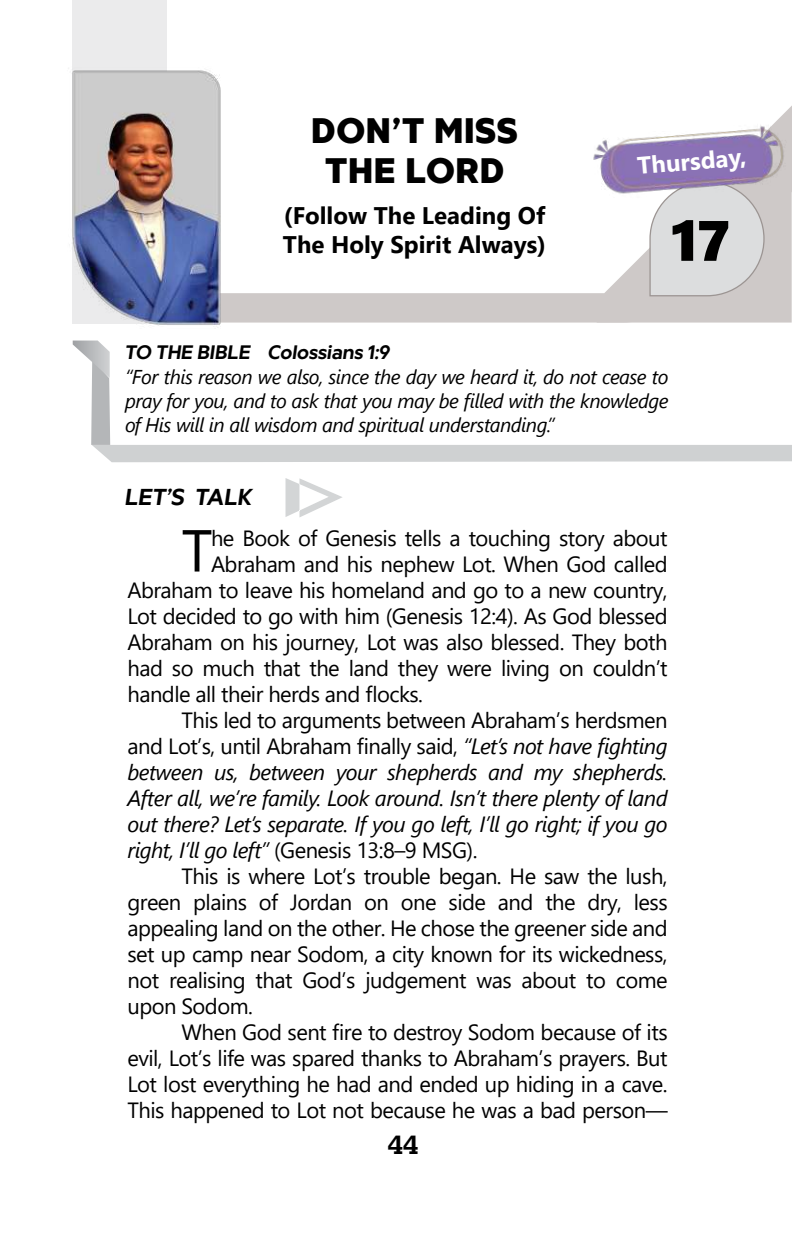
<style>
.page{position:relative;width:792px;height:1236px;background:#fff}
.page>*{position:absolute;margin:0;border:0;box-sizing:border-box;transform-origin:0 0}
.t1{font:59.2px "Segoe UI";color:#000}
.t2{font:56.8px "Segoe UI Black";color:#000}
.t3{font:800 40px/40px "Geonik";letter-spacing:.03em;color:#000;text-align:center}
.t4{font:700 28px "Serifa BT";color:#000}
.t5{font:italic 600 26px "Geonik";color:#000}
.t6{font:700 24px/28.8px "Segoe UI";color:#000}
.t7{font:700 24px "Segoe UI";color:#fff}
.t8{font:22px "Segoe UI";letter-spacing:-.025em;color:#000}
.t9{font:italic 22px "Segoe UI";letter-spacing:-.025em;color:#000}
.t10{font:italic 600 22px "Geonik";color:#000}
.t11{font:italic 20px/24px "Segoe UI";letter-spacing:-.025em;color:#000;text-align:justify}
.s1{font-style:italic}
</style>
<div class="page">
<svg style="left:286px;top:478px;width:56px;height:39px"></svg>
<svg style="left:78px;top:349px;width:714px;height:113px"></svg>
<svg style="left:267px;top:106px;width:525px;height:217px"></svg>
<div style="left:72px;top:0;width:95px;height:324px;background:#ebebec"></div>
<img style="left:68px;top:68px;width:199px;height:281px">
<svg style="left:596px;top:169px;width:196px;height:154px"></svg>
<img style="left:578px;top:114px;width:213px;height:93px">
<h3 class="t3" style="left:312px;top:112px;width:208px">DON’T MISS<br>THE LORD</h3>
<p class="t6" style="left:283px;top:199px;width:265px">(Follow The Leading Of<br>The Holy Spirit Always)</p>
<p class="t7" style="left:636px;top:143px;width:111px;rotate:-5deg">Thursday,</p>
<h2 class="t2" style="left:670px;top:200px;width:62px">17</h2>
<p class="t10" style="left:125px;top:340px;width:266px">TO THE BIBLE Colossians 1:9</p>
<p class="t11" style="left:125px;top:362px;width:545px">“For this reason we also, since the day we heard it, do not cease to pray for you, and to ask that you may be filled with the knowledge of His will in all wisdom and spiritual understanding.”</p>
<p class="t5" style="left:125px;top:483px;width:129px">LET’S TALK</p>
<h1 class="t1" style="left:182px;top:495px;width:32px">T</h1>
<p class="t8" style="left:211px;top:517px;width:458px">he Book of Genesis tells a touching story about</p>
<p class="t8" style="left:211px;top:543px;width:458px">Abraham and his nephew Lot. When God called</p>
<p class="t8" style="left:127px;top:569px;width:542px">Abraham to leave his homeland and go to a new country,</p>
<p class="t8" style="left:127px;top:595px;width:542px">Lot decided to go with him (Genesis 12:4). As God blessed</p>
<p class="t8" style="left:127px;top:621px;width:542px">Abraham on his journey, Lot was also blessed. They both</p>
<p class="t8" style="left:127px;top:647px;width:542px">had so much that the land they were living on couldn’t</p>
<p class="t8" style="left:127px;top:673px;width:297px">handle all their herds and flocks.</p>
<p class="t8" style="left:182px;top:699px;width:488px">This led to arguments between Abraham’s herdsmen</p>
<p class="t8" style="left:127px;top:725px;width:542px">and Lot’s, until Abraham finally said, <span class="s1">“Let’s not have fighting</span></p>
<p class="t9" style="left:127px;top:751px;width:542px">between us, between your shepherds and my shepherds.</p>
<p class="t9" style="left:127px;top:777px;width:542px">After all, we’re family. Look around. Isn’t there plenty of land</p>
<p class="t9" style="left:127px;top:803px;width:542px">out there? Let’s separate. If you go left, I’ll go right; if you go</p>
<p class="t8" style="left:127px;top:829px;width:351px"><span class="s1">right, I’ll go left”</span> (Genesis 13:8–9 MSG).</p>
<p class="t8" style="left:182px;top:855px;width:488px">This is where Lot’s trouble began. He saw the lush,</p>
<p class="t8" style="left:127px;top:881px;width:542px">green plains of Jordan on one side and the dry, less</p>
<p class="t8" style="left:127px;top:907px;width:542px">appealing land on the other. He chose the greener side and</p>
<p class="t8" style="left:127px;top:933px;width:542px">set up camp near Sodom, a city known for its wickedness,</p>
<p class="t8" style="left:127px;top:959px;width:542px">not realising that God’s judgement was about to come</p>
<p class="t8" style="left:127px;top:985px;width:127px">upon Sodom.</p>
<p class="t8" style="left:182px;top:1011px;width:488px">When God sent fire to destroy Sodom because of its</p>
<p class="t8" style="left:127px;top:1037px;width:542px">evil, Lot’s life was spared thanks to Abraham’s prayers. But</p>
<p class="t8" style="left:127px;top:1063px;width:542px">Lot lost everything he had and ended up hiding in a cave.</p>
<p class="t8" style="left:127px;top:1089px;width:542px">This happened to Lot not because he was a bad person—</p>
<p class="t4" style="left:388px;top:1127px;width:32px">44</p>
</div>
